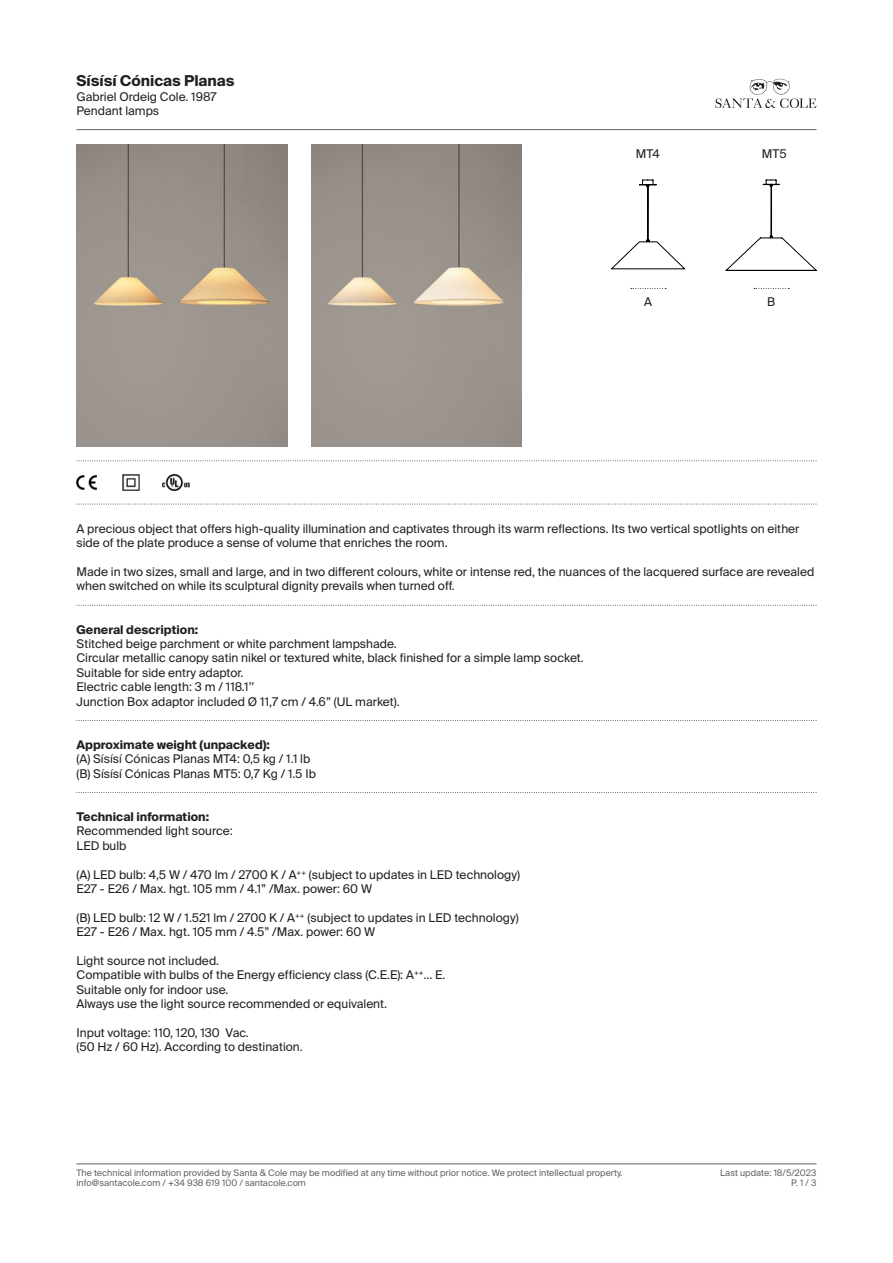
<style>
.page{position:relative;width:893px;height:1263px;background:#fff}
.page>*{position:absolute;margin:0;border:0;box-sizing:border-box;transform-origin:0 0}
.t1{font:700 15px "Suisse Intl";color:#231f20}
.t2{font:12px/14.4px "Suisse Intl";color:#231f20}
.t3{font:700 12px "Suisse Intl";color:#231f20}
.t4{font:9px "Suisse Intl";color:#636366}
.s1{font-weight:700}
</style>
<div class="page">
<svg style="left:715px;top:79px;width:101px;height:29px"></svg>
<hr style="left:77px;top:129px;width:739px;height:1px;background:#636366">
<hr style="left:77px;top:1163px;width:739px;height:1px;background:#636366">
<svg style="left:77px;top:504px;width:740px;height:1px"></svg>
<svg style="left:77px;top:792px;width:740px;height:1px"></svg>
<svg style="left:77px;top:605px;width:740px;height:1px"></svg>
<svg style="left:77px;top:720px;width:740px;height:1px"></svg>
<svg style="left:77px;top:460px;width:740px;height:1px"></svg>
<img style="left:77px;top:475px;width:19px;height:14px">
<img style="left:163px;top:474px;width:26px;height:16px">
<img style="left:122px;top:474px;width:17px;height:17px">
<img style="left:77px;top:144px;width:210px;height:302px">
<img style="left:311px;top:144px;width:211px;height:302px">
<svg style="left:631px;top:288px;width:35px;height:1px"></svg>
<svg style="left:754px;top:288px;width:35px;height:1px"></svg>
<svg style="left:611px;top:180px;width:74px;height:89px"></svg>
<svg style="left:725px;top:180px;width:92px;height:91px"></svg>
<p class="t1" style="left:77px;top:72px;width:160px">Sísísí Cónicas Planas</p>
<p class="t2" style="left:77px;top:89px;width:142px">Gabriel Ordeig Cole. 1987<br>Pendant lamps</p>
<p class="t2" style="left:636px;top:147px;width:26px">MT4</p>
<p class="t2" style="left:644px;top:294px;width:9px">A</p>
<p class="t2" style="left:762px;top:147px;width:26px">MT5</p>
<p class="t2" style="left:767px;top:294px;width:10px">B</p>
<p class="t2" style="left:77px;top:521px;width:724px">A precious object that offers high-quality illumination and captivates through its warm reflections. Its two vertical spotlights on either side of the plate produce a sense of volume that enriches the room.</p>
<p class="t2" style="left:77px;top:565px;width:739px">Made in two sizes, small and large, and in two different colours, white or intense red, the nuances of the lacquered surface are revealed when switched on while its sculptural dignity prevails when turned off.</p>
<p class="t2" style="left:77px;top:622px;width:322px"><span class="s1">General description:<br></span>Stitched beige parchment or white parchment lampshade.</p>
<p class="t2" style="left:77px;top:651px;width:509px">Circular metallic canopy satin nikel or textured white, black finished for a simple lamp socket.</p>
<p class="t2" style="left:77px;top:665px;width:169px">Suitable for side entry adaptor.</p>
<p class="t2" style="left:77px;top:680px;width:180px">Electric cable length: 3 m / 118.1’’</p>
<p class="t2" style="left:77px;top:694px;width:325px">Junction Box adaptor included Ø 11,7 cm / 4.6” (UL market).</p>
<p class="t3" style="left:77px;top:738px;width:195px">Approximate weight (unpacked):</p>
<p class="t2" style="left:77px;top:752px;width:235px">(A) Sísísí Cónicas Planas MT4: 0,5 kg / 1.1 lb</p>
<p class="t2" style="left:77px;top:766px;width:241px">(B) Sísísí Cónicas Planas MT5: 0,7 Kg / 1.5 Ib</p>
<p class="t2" style="left:77px;top:809px;width:158px"><span class="s1">Technical information:<br></span>Recommended light source:<br>LED bulb</p>
<p class="t2" style="left:77px;top:867px;width:445px">(A) LED bulb: 4,5 W / 470 lm / 2700 K / A<sup>++</sup> (subject to updates in LED technology)</p>
<p class="t2" style="left:77px;top:881px;width:297px">E27 - E26 / Max. hgt. 105 mm / 4.1” /Max. power: 60 W</p>
<p class="t2" style="left:77px;top:910px;width:444px">(B) LED bulb: 12 W / 1.521 lm / 2700 K / A<sup>++</sup> (subject to updates in LED technology)</p>
<p class="t2" style="left:77px;top:925px;width:300px">E27 - E26 / Max. hgt. 105 mm / 4.5” /Max. power: 60 W</p>
<p class="t2" style="left:77px;top:953px;width:144px">Light source not included.</p>
<p class="t2" style="left:77px;top:968px;width:370px">Compatible with bulbs of the Energy efficiency class (C.E.E): A<sup>++</sup>... E.</p>
<p class="t2" style="left:77px;top:982px;width:154px">Suitable only for indoor use.</p>
<p class="t2" style="left:77px;top:997px;width:312px">Always use the light source recommended or equivalent.</p>
<p class="t2" style="left:77px;top:1025px;width:228px">Input voltage: 110, 120, 130 Vac.<br>(50 Hz / 60 Hz). According to destination.</p>
<p class="t4" style="left:77px;top:1167px;width:547px">The technical information provided by Santa &amp; Cole may be modified at any time without prior notice. We protect intellectual property.</p>
<p class="t4" style="left:720px;top:1167px;width:98px">Last update: 18/5/2023</p>
<p class="t4" style="left:77px;top:1178px;width:231px">info@santacole.com / +34 938 619 100 / santacole.com</p>
<p class="t4" style="left:791px;top:1178px;width:27px">P. 1 / 3</p>
</div>
